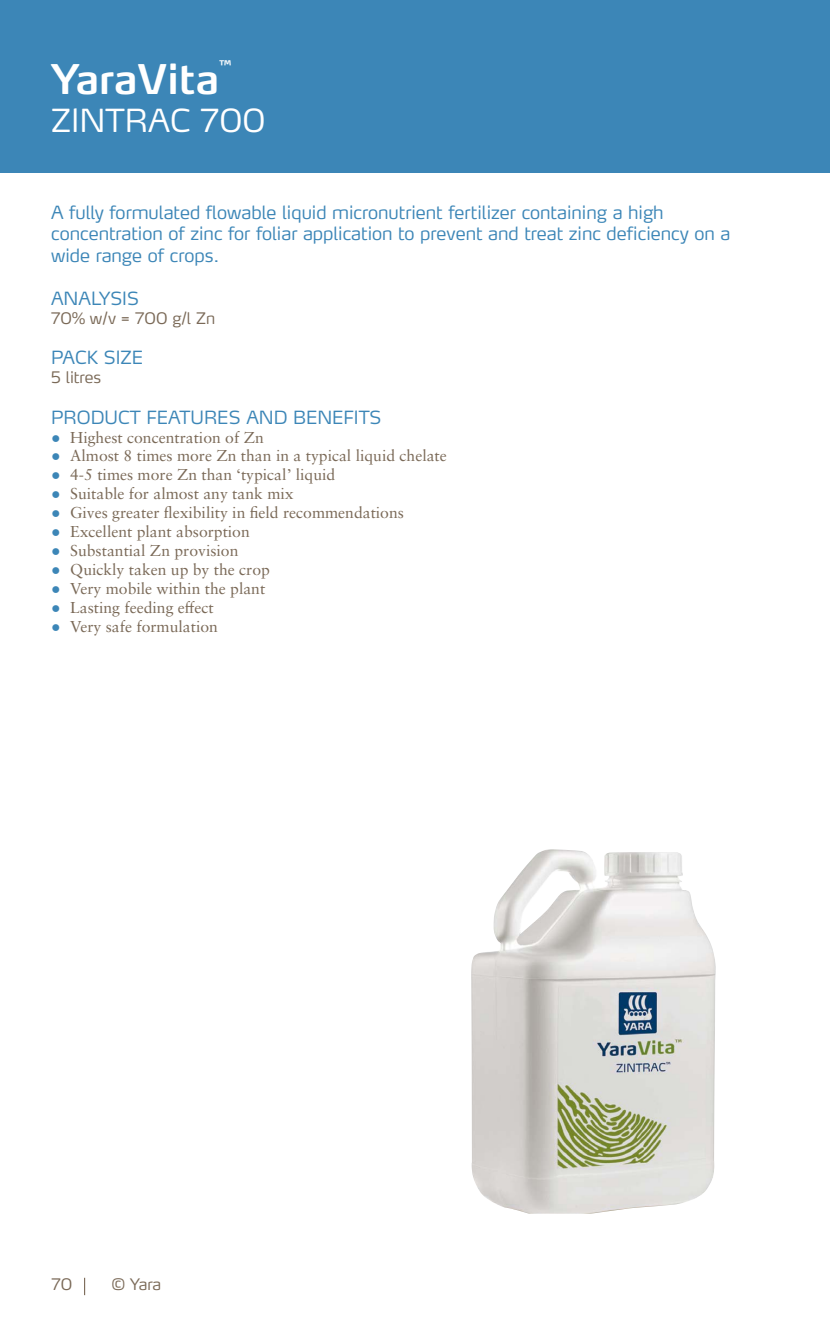
<style>
.page{position:relative;width:830px;height:1340px;background:#fff}
.page>*{position:absolute;margin:0;border:0;box-sizing:border-box;transform-origin:0 0}
.t1{font:600 40.5px "Yara Max LF";color:#fff}
.t2{font:300 31.5px "Yara Max LF";color:#fff}
._5_Body_copy_8pt{font:300 18px/21.6px "Yara Max LF";color:#3c86b7}
.t3{font:15.75px "Sabon LT Pro";color:#7a6957}
._5_Body_copy_8pt-2{font:300 15.75px "Yara Max LF";color:#7a6957}
.t4{font:600 11.7px "Yara Max LF";color:#fff}
.s1{font-family:"Arial";color:#3c86b7}
</style>
<div class="page">
<svg style="left:84px;top:1277px;width:1px;height:18px"></svg>
<div style="left:0;top:0;width:829px;height:172px;background:#3c86b7"></div>
<img style="left:471px;top:849px;width:244px;height:364px">
<p class="t4" style="left:219px;top:58px;width:14px">™</p>
<p class="t1" style="left:51px;top:54px;width:169px">YaraVita</p>
<p class="t2" style="left:51px;top:101px;width:216px">ZINTRAC 700</p>
<p class="_5_Body_copy_8pt" style="left:51px;top:201px;width:680px">A fully formulated flowable liquid micronutrient fertilizer containing a high concentration of zinc for foliar application to prevent and treat zinc deficiency on a wide range of crops.</p>
<p class="_5_Body_copy_8pt" style="left:51px;top:287px;width:89px">ANALYSIS</p>
<p class="_5_Body_copy_8pt-2" style="left:51px;top:308px;width:165px">70% w/v = 700 g/l Zn</p>
<p class="_5_Body_copy_8pt" style="left:51px;top:346px;width:94px">PACK SIZE</p>
<p class="_5_Body_copy_8pt-2" style="left:51px;top:367px;width:52px">5 litres</p>
<p class="_5_Body_copy_8pt" style="left:51px;top:406px;width:331px">PRODUCT FEATURES AND BENEFITS</p>
<p class="t3" style="left:51px;top:427px;width:214px"><span class="s1">●</span> Highest concentration of Zn</p>
<p class="t3" style="left:51px;top:446px;width:397px"><span class="s1">●</span> Almost 8 times more Zn than in a typical liquid chelate</p>
<p class="t3" style="left:51px;top:465px;width:285px"><span class="s1">●</span> 4-5 times more Zn than ‘typical’ liquid</p>
<p class="t3" style="left:51px;top:484px;width:244px"><span class="s1">●</span> Suitable for almost any tank mix</p>
<p class="t3" style="left:51px;top:503px;width:354px"><span class="s1">●</span> Gives greater flexibility in field recommendations</p>
<p class="t3" style="left:51px;top:521px;width:200px"><span class="s1">●</span> Excellent plant absorption</p>
<p class="t3" style="left:51px;top:540px;width:189px"><span class="s1">●</span> Substantial Zn provision</p>
<p class="t3" style="left:51px;top:559px;width:220px"><span class="s1">●</span> Quickly taken up by the crop</p>
<p class="t3" style="left:51px;top:578px;width:216px"><span class="s1">●</span> Very mobile within the plant</p>
<p class="t3" style="left:51px;top:597px;width:164px"><span class="s1">●</span> Lasting feeding effect</p>
<p class="t3" style="left:51px;top:616px;width:168px"><span class="s1">●</span> Very safe formulation</p>
<p class="_5_Body_copy_8pt-2" style="left:51px;top:1274px;width:22px">70</p>
<p class="_5_Body_copy_8pt-2" style="left:111px;top:1274px;width:51px">© Yara</p>
</div>
